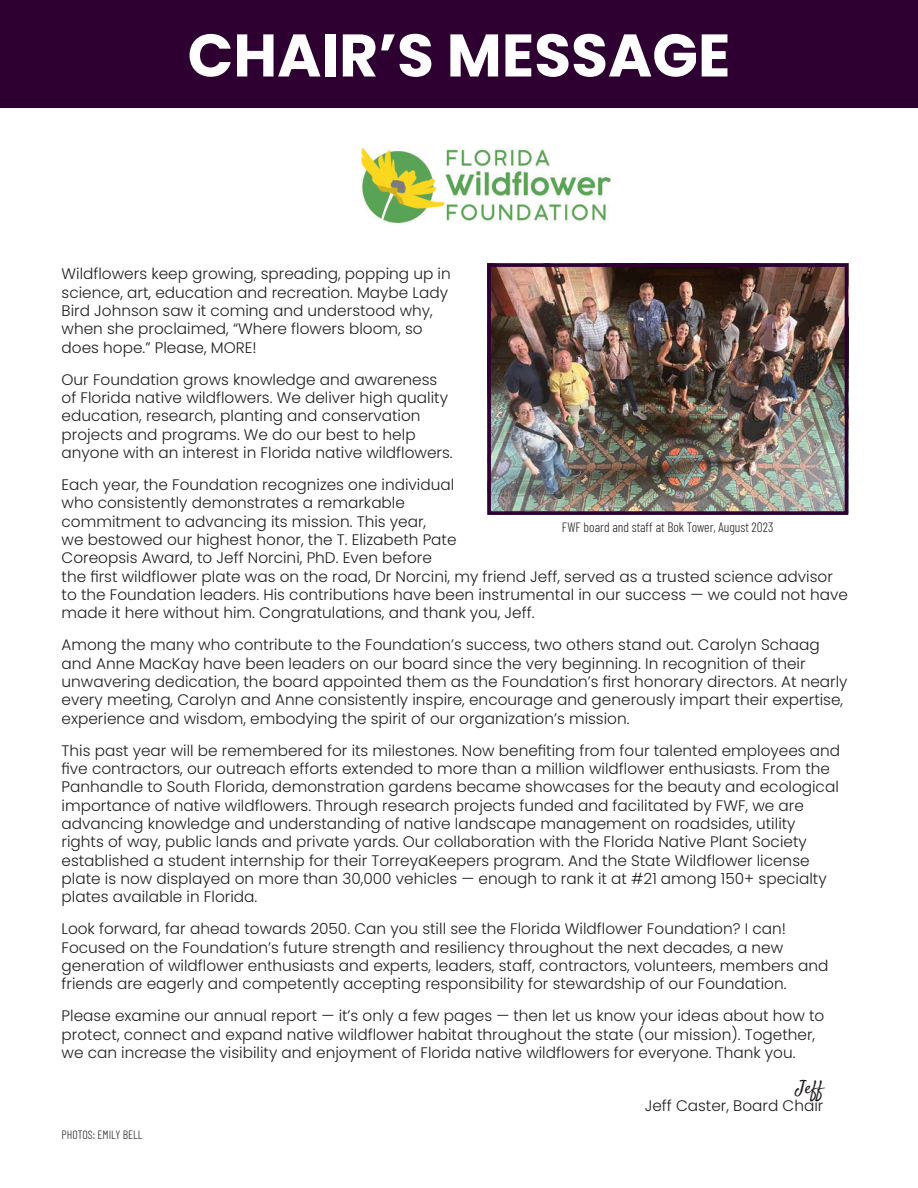
<style>
.page{position:relative;width:918px;height:1188px;background:#fff}
.page>*{position:absolute;margin:0;border:0;box-sizing:border-box;transform-origin:0 0}
.t1{font:700 60px "Poppins";color:#fff}
.t2{font:18px "Satisfy";color:#231f20}
.t3{font:300 15.3px/18.3px "Poppins";color:#231f20}
.t4{font:300 13.5px "Barlow Condensed";color:#231f20}
.t5{font:300 12px "Barlow Condensed";color:#231f20}
</style>
<div class="page">
<img style="left:492px;top:268px;width:351px;height:242px">
<div style="left:487px;top:263px;width:361px;height:252px;border:4px solid #2e0031"></div>
<div style="left:0;top:0;width:918px;height:108px;background:#2e0031"></div>
<img style="left:362px;top:148px;width:248px;height:74px">
<p class="t1" style="left:188px;top:21px;width:544px">CHAIR’S MESSAGE</p>
<p class="t3" style="left:62px;top:265px;width:391px">Wildflowers keep growing, spreading, popping up in science, art, education and recreation. Maybe Lady Bird Johnson saw it coming and understood why, when she proclaimed, “Where flowers bloom, so does hope.” Please, MORE!</p>
<p class="t3" style="left:62px;top:370px;width:393px">Our Foundation grows knowledge and awareness of Florida native wildflowers. We deliver high quality education, research, planting and conservation projects and programs. We do our best to help anyone with an interest in Florida native wildflowers.</p>
<p class="t3" style="left:62px;top:475px;width:788px">Each year, the Foundation recognizes one individual<br>who consistently demonstrates a remarkable<br>commitment to advancing its mission. This year,<br>we bestowed our highest honor, the T. Elizabeth Pate<br>Coreopsis Award, to Jeff Norcini, PhD. Even before<br>the first wildflower plate was on the road, Dr Norcini, my friend Jeff, served as a trusted science advisor to the Foundation leaders. His contributions have been instrumental in our success — we could not have made it here without him. Congratulations, and thank you, Jeff.</p>
<p class="t3" style="left:62px;top:636px;width:788px">Among the many who contribute to the Foundation’s success, two others stand out. Carolyn Schaag and Anne MacKay have been leaders on our board since the very beginning. In recognition of their unwavering dedication, the board appointed them as the Foundation’s first honorary directors. At nearly every meeting, Carolyn and Anne consistently inspire, encourage and generously impart their expertise, experience and wisdom, embodying the spirit of our organization’s mission.</p>
<p class="t3" style="left:62px;top:741px;width:780px">This past year will be remembered for its milestones. Now benefiting from four talented employees and five contractors, our outreach efforts extended to more than a million wildflower enthusiasts. From the Panhandle to South Florida, demonstration gardens became showcases for the beauty and ecological importance of native wildflowers. Through research projects funded and facilitated by FWF, we are advancing knowledge and understanding of native landscape management on roadsides, utility rights of way, public lands and private yards. Our collaboration with the Florida Native Plant Society established a student internship for their TorreyaKeepers program. And the State Wildflower license plate is now displayed on more than 30,000 vehicles — enough to rank it at #21 among 150+ specialty plates available in Florida.</p>
<p class="t3" style="left:62px;top:920px;width:768px">Look forward, far ahead towards 2050. Can you still see the Florida Wildflower Foundation? I can!<br>Focused on the Foundation’s future strength and resiliency throughout the next decades, a new generation of wildflower enthusiasts and experts, leaders, staff, contractors, volunteers, members and friends are eagerly and competently accepting responsibility for stewardship of our Foundation.</p>
<p class="t3" style="left:62px;top:1007px;width:764px">Please examine our annual report — it’s only a few pages — then let us know your ideas about how to protect, connect and expand native wildflower habitat throughout the state (our mission). Together, we can increase the visibility and enjoyment of Florida native wildflowers for everyone. Thank you.</p>
<p class="t2" style="left:796px;top:1076px;width:29px">Jeff</p>
<p class="t3" style="left:645px;top:1097px;width:180px">Jeff Caster, Board Chair</p>
<p class="t4" style="left:562px;top:517px;width:213px">FWF board and staff at Bok Tower, August 2023</p>
<p class="t5" style="left:62px;top:1126px;width:83px">PHOTOS: EMILY BELL</p>
</div>
